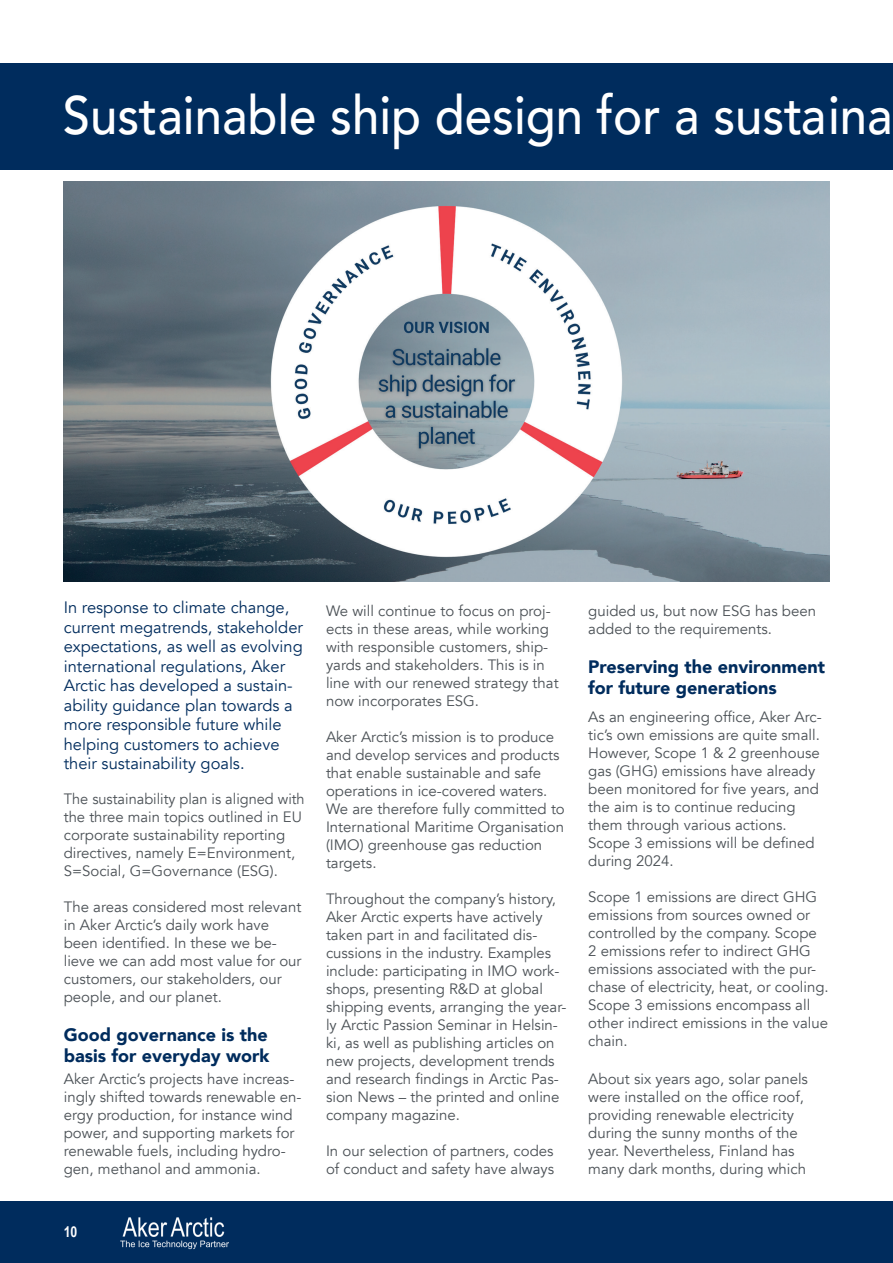
<style>
.page{position:relative;width:893px;height:1263px;background:#fff}
.page>*{position:absolute;margin:0;border:0;box-sizing:border-box;transform-origin:0 0}
.t1{font:500 54px "Avenir";color:#fff;scale:.91 1}
.t2{font:900 18px/21px "Avenir";color:#002c5d}
.t3{font:16.5px/19.5px "Avenir";color:#002c5d}
.t4{font:15px/18px "Avenir";color:#4b5156}
.t5{font:700 15px "Arial Narrow";color:#fff}
</style>
<div class="page">
<div style="left:0;top:1201px;width:893px;height:62px;background:#002c5d"></div>
<img style="left:120px;top:1217px;width:108px;height:32px">
<div style="left:0;top:64px;width:893px;height:106px;background:#002c5d"></div>
<img style="left:64px;top:181px;width:765px;height:400px">
<h1 class="t1" style="left:63px;top:69px;width:914px">Sustainable ship design for a sustaina</h1>
<p class="t3" style="left:64px;top:598px;width:241px">In response to climate change, current megatrends, stakeholder expectations, as well as evolving international regulations, Aker<br>Arctic has developed a sustain&shy;ability guidance plan towards a more responsible future while helping customers to achieve their sustainability goals.</p>
<p class="t4" style="left:64px;top:790px;width:242px">The sustainability plan is aligned with the three main topics outlined in EU corporate sustainability reporting directives, namely E=Environment, S=Social, G=Governance (ESG).</p>
<p class="t4" style="left:64px;top:898px;width:239px">The areas considered most relevant in Aker Arctic’s daily work have been identified. In these we be&shy;lieve we can add most value for our customers, our stakeholders, our people, and our planet.</p>
<p class="t2" style="left:64px;top:1023px;width:207px">Good governance is the basis for everyday work</p>
<p class="t4" style="left:64px;top:1070px;width:239px">Aker Arctic’s projects have increas&shy;ingly shifted towards renewable en&shy;ergy production, for instance wind power, and supporting markets for renewable fuels, including hydro&shy;gen, methanol and ammonia.</p>
<p class="t5" style="left:64px;top:1220px;width:15px">10</p>
<p class="t4" style="left:326px;top:602px;width:234px">We will continue to focus on proj&shy;ects in these areas, while working with responsible customers, ship&shy;yards and stakeholders. This is in line with our renewed strategy that now incorporates ESG.</p>
<p class="t4" style="left:326px;top:728px;width:240px">Aker Arctic’s mission is to produce and develop services and products that enable sustainable and safe operations in ice-covered waters.<br>We are therefore fully committed to<br>International Maritime Organisation (IMO) greenhouse gas reduction targets.</p>
<p class="t4" style="left:326px;top:890px;width:242px">Throughout the company’s history, Aker Arctic experts have actively taken part in and facilitated dis&shy;cussions in the industry. Examples include: participating in IMO work&shy;shops, presenting R&amp;D at global shipping events, arranging the year&shy;ly Arctic Passion Seminar in Helsin&shy;ki, as well as publishing articles on new projects, development trends and research findings in Arctic Pas&shy;sion News – the printed and online company magazine.</p>
<p class="t4" style="left:326px;top:1142px;width:230px">In our selection of partners, codes of conduct and safety have always</p>
<p class="t4" style="left:588px;top:602px;width:229px">guided us, but now ESG has been added to the requirements.</p>
<p class="t2" style="left:588px;top:656px;width:238px">Preserving the environment for future generations</p>
<p class="t4" style="left:588px;top:708px;width:235px">As an engineering office, Aker Arc&shy;tic’s own emissions are quite small.<br>However, Scope 1 &amp; 2 greenhouse gas (GHG) emissions have already been monitored for five years, and the aim is to continue reducing them through various actions.<br>Scope 3 emissions will be defined during 2024.</p>
<p class="t4" style="left:588px;top:888px;width:242px">Scope 1 emissions are direct GHG emissions from sources owned or controlled by the company. Scope<br>2 emissions refer to indirect GHG emissions associated with the pur&shy;chase of electricity, heat, or cooling.<br>Scope 3 emissions encompass all other indirect emissions in the value chain.</p>
<p class="t4" style="left:588px;top:1070px;width:221px">About six years ago, solar panels were installed on the office roof, providing renewable electricity during the sunny months of the year. Nevertheless, Finland has many dark months, during which</p>
</div>
